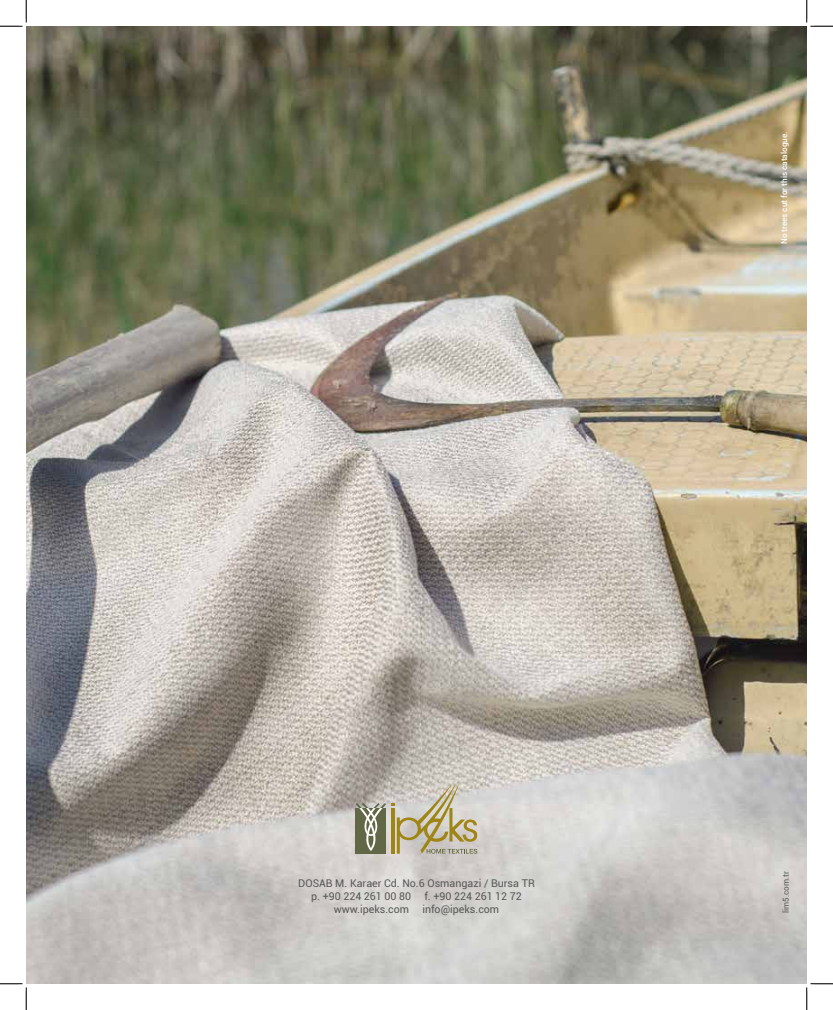
<style>
.page{position:relative;width:833px;height:1010px;background:#fff}
.page>*{position:absolute;margin:0;border:0;box-sizing:border-box;transform-origin:0 0}
.t1{font:10.62px/12.8px "Roboto";color:#575756;text-align:center}
.t2{font:500 8.12px "Roboto";color:#fff}
.t3{font:8.12px "Roboto";color:#575756}
</style>
<div class="page">
<img style="left:26px;top:26px;width:780px;height:957px">
<svg style="left:355px;top:782px;width:122px;height:71px;background:#b7b197"></svg>
<svg style="left:0;top:0;width:27px;height:27px"></svg>
<svg style="left:0;top:982px;width:27px;height:27px"></svg>
<svg style="left:805px;top:0;width:27px;height:27px"></svg>
<svg style="left:805px;top:982px;width:27px;height:27px"></svg>
<p class="t2" style="left:778px;top:244px;width:114px;rotate:-90deg">No trees cut for this catalogue.</p>
<p class="t1" style="left:298px;top:876px;width:238px">DOSAB M. Karaer Cd. No.6 Osmangazi / Bursa TR p. +90 224 261 00 80 f. +90 224 261 12 72 www.ipeks.com info@ipeks.com</p>
<p class="t3" style="left:779px;top:912px;width:43px;rotate:-90deg">lim5.com.tr</p>
</div>
